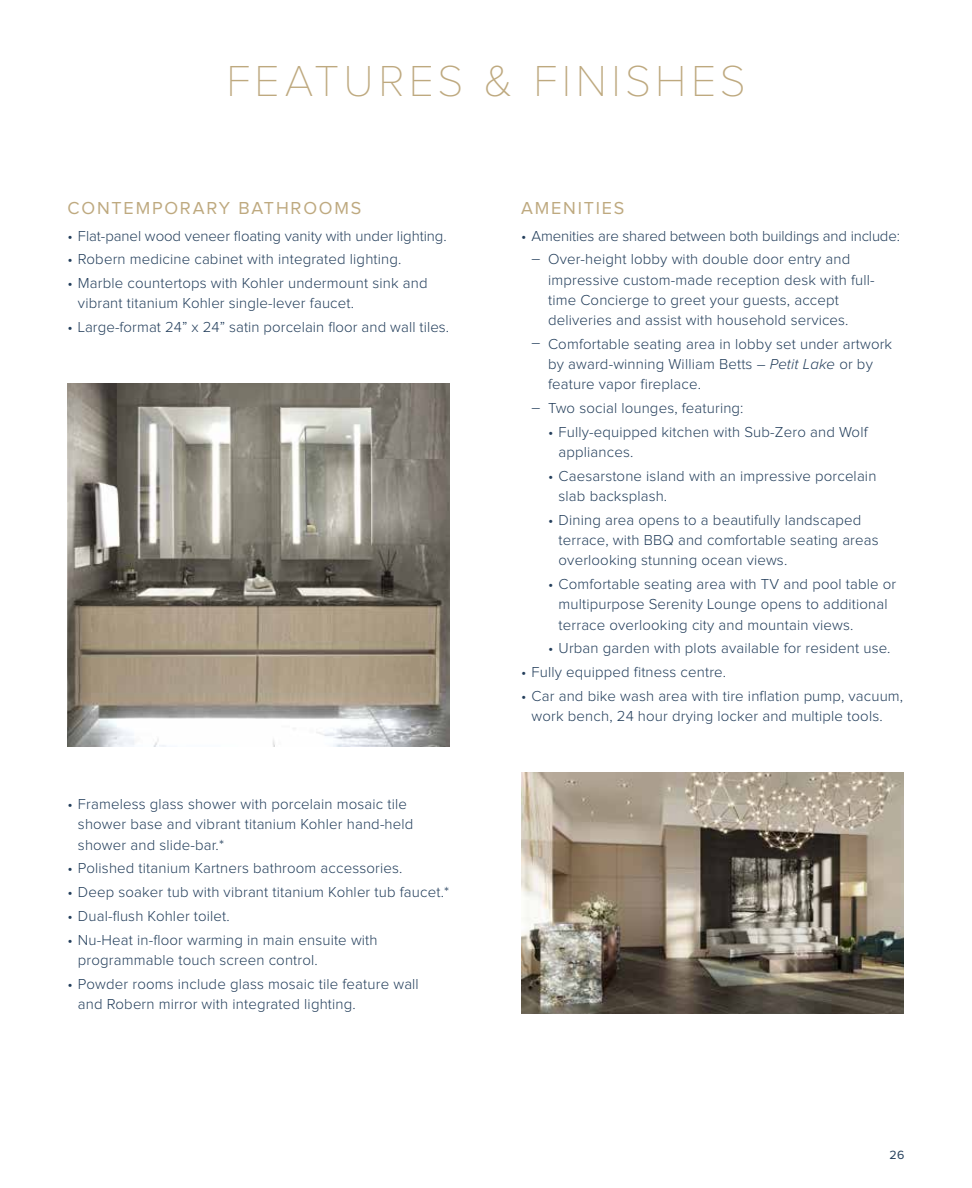
<style>
.page{position:relative;width:972px;height:1188px;background:#fff}
.page>*{position:absolute;margin:0;border:0;box-sizing:border-box;transform-origin:0 0}
.t1{font:100 45px "Proxima Nova T";letter-spacing:.095em;color:#bea97f}
.t2{font:18px "Proxima Nova";letter-spacing:.1em;color:#bea97f}
.t3{font:300 15px/20.2px "Proxima Nova";letter-spacing:.01em;color:#233e5b}
.t4{font:300 15px "Proxima Nova";letter-spacing:-.01em;color:#233e5b}
.t5{font:12.3px "Proxima Nova";color:#233e5b}
.s1{font-style:italic}
</style>
<div class="page">
<img style="left:68px;top:383px;width:382px;height:363px">
<img style="left:521px;top:772px;width:382px;height:241px">
<h1 class="t1" style="left:226px;top:48px;width:521px">FEATURES &amp; FINISHES</h1>
<p class="t2" style="left:68px;top:199px;width:295px">CONTEMPORARY BATHROOMS</p>
<p class="t3" style="left:67px;top:226px;width:381px">• Flat-panel wood veneer floating vanity with under lighting.</p>
<p class="t3" style="left:67px;top:250px;width:335px">• Robern medicine cabinet with integrated lighting.</p>
<p class="t3" style="left:78px;top:274px;width:351px;text-indent:-10px">• Marble countertops with Kohler undermount sink and vibrant titanium Kohler single-lever faucet.</p>
<p class="t3" style="left:67px;top:318px;width:383px">• Large-format 24” x 24” satin porcelain floor and wall tiles.</p>
<p class="t3" style="left:78px;top:795px;width:337px;text-indent:-11px">• Frameless glass shower with porcelain mosaic tile shower base and vibrant titanium Kohler hand-held shower and slide-bar.*</p>
<p class="t3" style="left:67px;top:859px;width:336px">• Polished titanium Kartners bathroom accessories.</p>
<p class="t3" style="left:67px;top:883px;width:383px">• Deep soaker tub with vibrant titanium Kohler tub faucet.*</p>
<p class="t3" style="left:67px;top:907px;width:164px">• Dual-flush Kohler toilet.</p>
<p class="t3" style="left:78px;top:930px;width:301px;text-indent:-10px">• Nu-Heat in-floor warming in main ensuite with programmable touch screen control.</p>
<p class="t3" style="left:78px;top:974px;width:342px;text-indent:-10px">• Powder rooms include glass mosaic tile feature wall and Robern mirror with integrated lighting.</p>
<p class="t2" style="left:521px;top:199px;width:105px">AMENITIES</p>
<p class="t4" style="left:521px;top:229px;width:380px">• Amenities are shared between both buildings and include:</p>
<p class="t3" style="left:548px;top:250px;width:328px;text-indent:-16px">– Over-height lobby with double door entry and impressive custom-made reception desk with full&shy;time Concierge to greet your guests, accept deliveries and assist with household services.</p>
<p class="t3" style="left:548px;top:334px;width:346px;text-indent:-16px">– Comfortable seating area in lobby set under artwork by award-winning William Betts – <span class="s1">Petit Lake</span> or by feature vapor fireplace.</p>
<p class="t3" style="left:532px;top:399px;width:213px">– Two social lounges, featuring:</p>
<p class="t3" style="left:559px;top:422px;width:311px;text-indent:-10px">• Fully-equipped kitchen with Sub-Zero and Wolf appliances.</p>
<p class="t3" style="left:559px;top:466px;width:319px;text-indent:-10px">• Caesarstone island with an impressive porcelain slab backsplash.</p>
<p class="t3" style="left:559px;top:510px;width:322px;text-indent:-10px">• Dining area opens to a beautifully landscaped terrace, with BBQ and comfortable seating areas overlooking stunning ocean views.</p>
<p class="t3" style="left:559px;top:575px;width:339px;text-indent:-10px">• Comfortable seating area with TV and pool table or multipurpose Serenity Lounge opens to additional terrace overlooking city and mountain views.</p>
<p class="t3" style="left:548px;top:639px;width:344px">• Urban garden with plots available for resident use.</p>
<p class="t3" style="left:521px;top:663px;width:207px">• Fully equipped fitness centre.</p>
<p class="t3" style="left:532px;top:686px;width:373px;text-indent:-10px">• Car and bike wash area with tire inflation pump, vacuum, work bench, 24 hour drying locker and multiple tools.</p>
<p class="t5" style="left:890px;top:1149px;width:16px">26</p>
</div>
